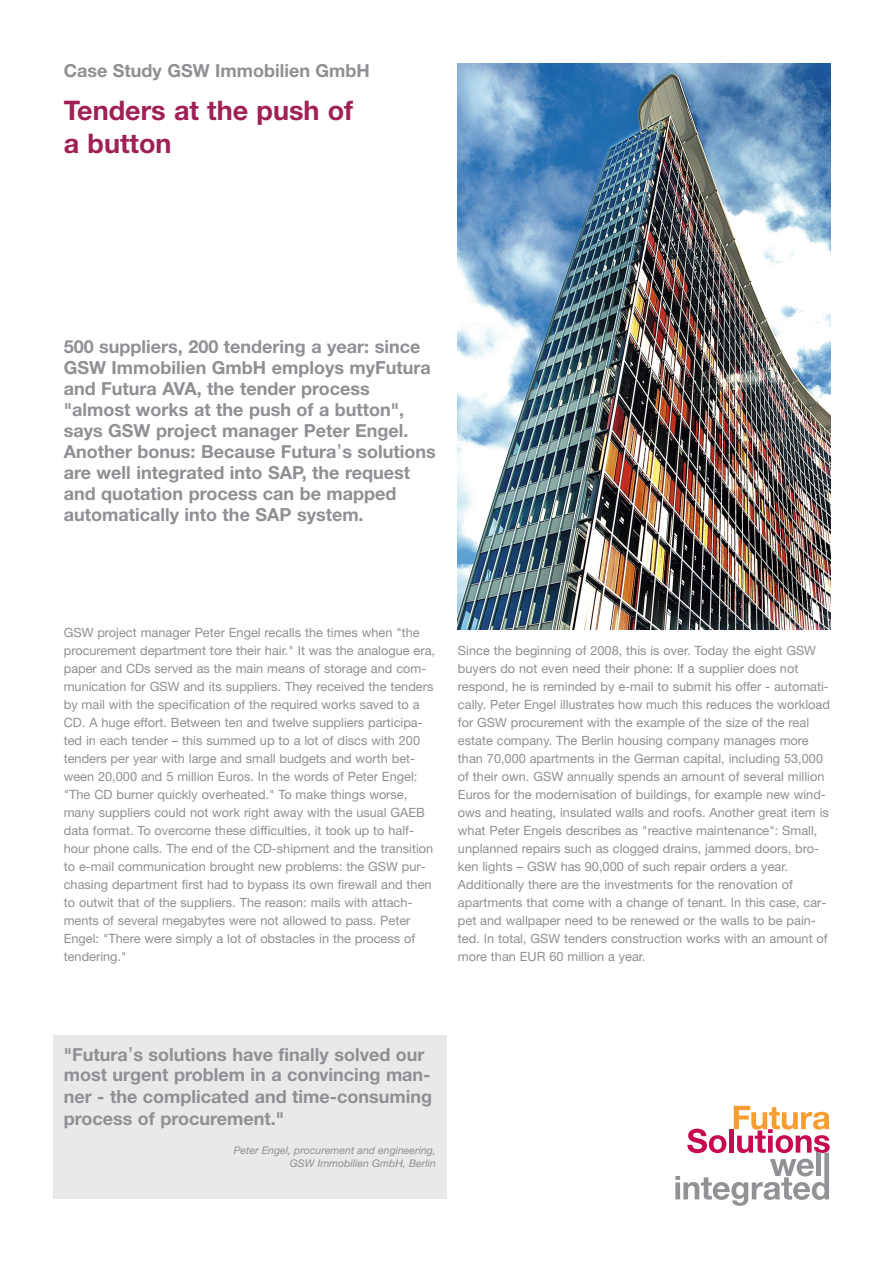
<style>
.page{position:relative;width:893px;height:1263px;background:#fff}
.page>*{position:absolute;margin:0;border:0;box-sizing:border-box;transform-origin:0 0}
.t1{font:700 27px/33px "Helvetica Neue";color:#a02056}
.t2{font:700 18px/21px "Helvetica Neue";color:#8f9094}
.t3{font:12.75px/18px "Helvetica Neue";color:#8f9094}
.t4{font:italic 10.5px/12.6px "Helvetica Neue";color:#8f9094;text-align:right}
.s1{font-family:"Lucida Grande";font-weight:400}
</style>
<div class="page">
<img style="left:458px;top:64px;width:372px;height:565px">
<div style="left:53px;top:1035px;width:393px;height:164px;background:#e9e9ea"></div>
<svg style="left:675px;top:1106px;width:155px;height:100px"></svg>
<h2 class="t2" style="left:64px;top:61px;width:308px">Case Study GSW Immobilien GmbH</h2>
<h1 class="t1" style="left:64px;top:96px;width:291px">Tenders at the push of a button</h1>
<p class="t2" style="left:64px;top:338px;width:373px">500 suppliers, 200 tendering a year: since GSW Immobilien GmbH employs myFutura and Futura AVA, the tender process "almost works at the push of a button", says GSW project manager Peter Engel.<br>Another bonus: Because Futura<span class="s1">’</span>s solutions are well integrated into SAP, the request and quotation process can be mapped automatically into the SAP system.</p>
<p class="t3" style="left:64px;top:624px;width:373px">GSW project manager Peter Engel recalls the times when "the procurement department tore their hair." It was the analogue era, paper and CDs served as the main means of storage and com&shy;munication for GSW and its suppliers. They received the tenders by mail with the specification of the required works saved to a CD. A huge effort. Between ten and twelve suppliers participa&shy;ted in each tender – this summed up to a lot of discs with 200 tenders per year with large and small budgets and worth bet&shy;ween 20,000 and 5 million Euros. In the words of Peter Engel: "The CD burner quickly overheated." To make things worse, many suppliers could not work right away with the usual GAEB data format. To overcome these difficulties, it took up to half&shy;hour phone calls. The end of the CD-shipment and the transition to e-mail communication brought new problems: the GSW pur&shy;chasing department first had to bypass its own firewall and then to outwit that of the suppliers. The reason: mails with attach&shy;ments of several megabytes were not allowed to pass. Peter Engel: "There were simply a lot of obstacles in the process of tendering."</p>
<p class="t3" style="left:458px;top:642px;width:373px">Since the beginning of 2008, this is over. Today the eight GSW buyers do not even need their phone: If a supplier does not respond, he is reminded by e-mail to submit his offer - automati&shy;cally. Peter Engel illustrates how much this reduces the workload for GSW procurement with the example of the size of the real estate company. The Berlin housing company manages more than 70,000 apartments in the German capital, including 53,000 of their own. GSW annually spends an amount of several million Euros for the modernisation of buildings, for example new wind&shy;ows and heating, insulated walls and roofs. Another great item is what Peter Engels describes as "reactive maintenance": Small, unplanned repairs such as clogged drains, jammed doors, bro&shy;ken lights – GSW has 90,000 of such repair orders a year.<br>Additionally there are the investments for the renovation of apartments that come with a change of tenant. In this case, car&shy;pet and wallpaper need to be renewed or the walls to be pain&shy;ted. In total, GSW tenders construction works with an amount of more than EUR 60 million a year.</p>
<h2 class="t2" style="left:64px;top:1046px;width:370px">"Futura<span class="s1">’</span>s solutions have finally solved our most urgent problem in a convincing man&shy;ner - the complicated and time-consuming process of procurement."</h2>
<p class="t4" style="left:234px;top:1145px;width:204px">Peter Engel, procurement and engineering,<br>GSW Immobilien GmbH, Berlin</p>
</div>
